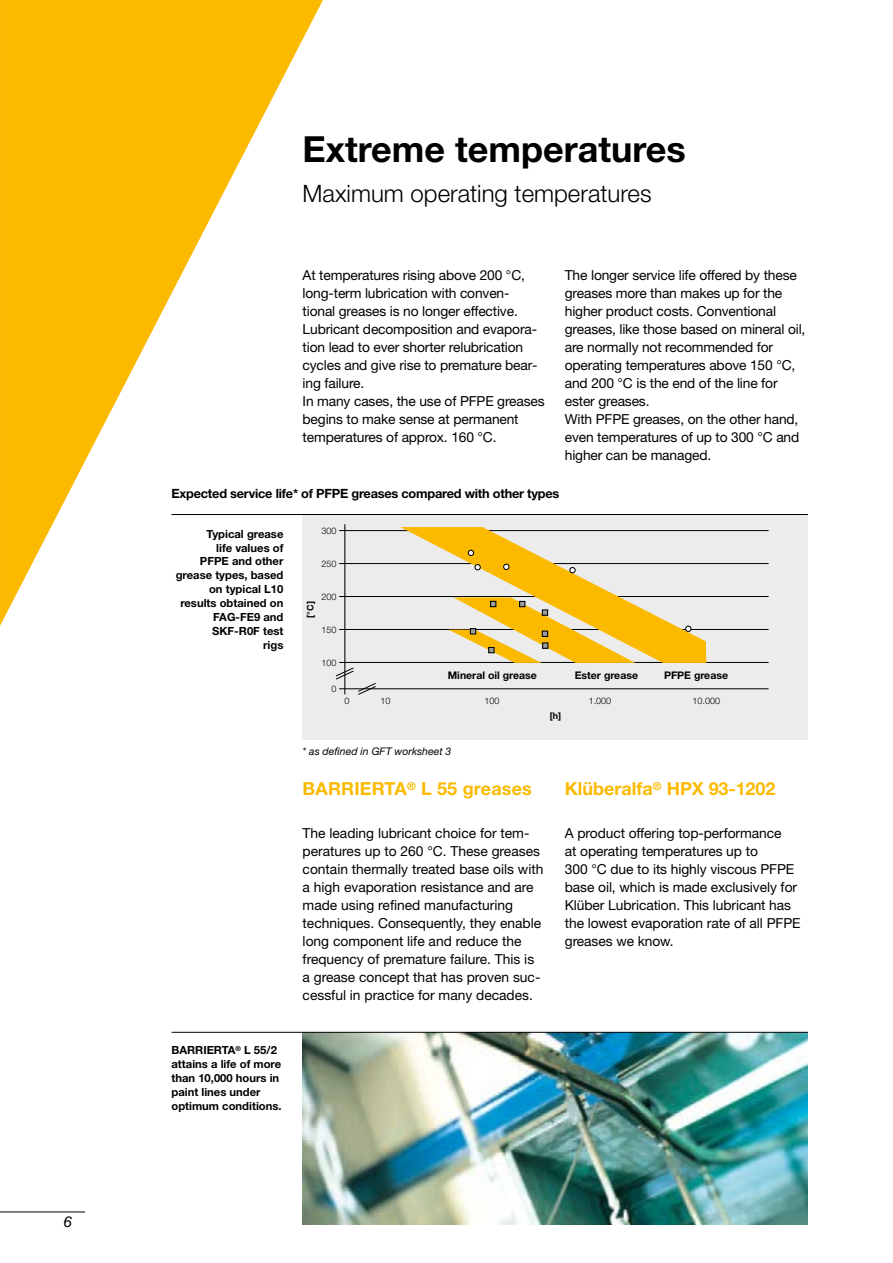
<style>
.page{position:relative;width:893px;height:1263px;background:#fff}
.page>*{position:absolute;margin:0;border:0;box-sizing:border-box;transform-origin:0 0}
.t1{font:700 36px "Helvetica Neue LT";color:#000}
.t2{font:300 24px "Helvetica Neue LT";color:#000}
.t3{font:700 18px "Helvetica Neue LT";color:#fbba00}
.t4{font:italic 15px "Helvetica Neue LT";color:#000}
.t5{font:13.8px/18px "Helvetica Neue LT";letter-spacing:-.01em;color:#000}
.t6{font:700 12.75px "Helvetica Neue LT";letter-spacing:-.015em;color:#000}
.t7{font:700 11.25px/13.8px "Helvetica Neue LT";color:#000}
.t8{font:700 10.5px "Helvetica Neue LT";color:#000}
.t9{font:italic 10.5px "Helvetica Neue LT";color:#000}
.t10{font:300 9px "Helvetica Neue LT";color:#000}
.t11{font:700 9px "Helvetica Neue LT";color:#000}
</style>
<div class="page">
<svg style="left:0;top:0;width:323px;height:626px;fill:#fbba00"></svg>
<img style="left:303px;top:1033px;width:505px;height:192px">
<hr style="left:171px;top:1032px;width:637px;height:1px;background:#000">
<div style="left:303px;top:514px;width:505px;height:226px;background:#ececed"></div>
<hr style="left:339px;top:530px;width:430px;height:1px;background:#000">
<hr style="left:339px;top:563px;width:430px;height:1px;background:#000">
<hr style="left:339px;top:596px;width:430px;height:1px;background:#000">
<hr style="left:339px;top:629px;width:430px;height:1px;background:#000">
<hr style="left:339px;top:662px;width:430px;height:1px;background:#000">
<hr style="left:339px;top:688px;width:430px;height:1px;background:#000">
<hr style="left:344px;top:524px;width:1px;height:170px;background:#000">
<svg style="left:336px;top:667px;width:41px;height:28px"></svg>
<hr style="left:171px;top:514px;width:637px;height:1px;background:#000">
<svg style="left:400px;top:527px;width:306px;height:136px"></svg>
<div style="left:542px;top:642px;width:6px;height:7px;border:1px solid #000"></div>
<hr style="left:0;top:1212px;width:85px;height:1px;background:#000">
<p class="t4" style="left:64px;top:1212px;width:10px">6</p>
<h1 class="t1" style="left:303px;top:127px;width:385px">Extreme temperatures</h1>
<h2 class="t2" style="left:303px;top:179px;width:350px">Maximum operating temperatures</h2>
<p class="t5" style="left:303px;top:266px;width:244px">At temperatures rising above 200 °C, long-term lubrication with conven&shy;tional greases is no longer effective.<br>Lubricant decomposition and evapora&shy;tion lead to ever shorter relubrication cycles and give rise to premature bear&shy;ing failure.<br>In many cases, the use of PFPE greases begins to make sense at permanent temperatures of approx. 160 °C.</p>
<p class="t5" style="left:565px;top:266px;width:242px">The longer service life offered by these greases more than makes up for the higher product costs. Conventional greases, like those based on mineral oil, are normally not recommended for operating temperatures above 150 °C, and 200 °C is the end of the line for ester greases.<br>With PFPE greases, on the other hand, even temperatures of up to 300 °C and higher can be managed.</p>
<p class="t6" style="left:171px;top:486px;width:389px">Expected service life* of PFPE greases compared with other types</p>
<p class="t10" style="left:321px;top:526px;width:17px">300</p>
<p class="t10" style="left:321px;top:559px;width:17px">250</p>
<p class="t10" style="left:321px;top:592px;width:17px">200</p>
<p class="t10" style="left:321px;top:625px;width:17px">150</p>
<p class="t10" style="left:321px;top:658px;width:17px">100</p>
<p class="t10" style="left:331px;top:683px;width:7px">0</p>
<p class="t10" style="left:345px;top:696px;width:7px">0</p>
<p class="t10" style="left:380px;top:696px;width:11px">10</p>
<p class="t10" style="left:484px;top:696px;width:17px">100</p>
<p class="t10" style="left:589px;top:696px;width:24px">1.000</p>
<p class="t10" style="left:692px;top:696px;width:29px">10.000</p>
<p class="t7" style="left:176px;top:527px;width:109px;text-align:right">Typical grease<br>life values of<br>PFPE and other grease types, based on typical L10 results obtained on<br>FAG-FE9 and<br>SKF-R0F test<br>rigs</p>
<p class="t11" style="left:305px;top:618px;width:18px;rotate:-90deg">[°C]</p>
<p class="t8" style="left:448px;top:668px;width:91px">Mineral oil grease</p>
<p class="t8" style="left:575px;top:668px;width:65px">Ester grease</p>
<p class="t8" style="left:664px;top:668px;width:65px">PFPE grease</p>
<p class="t9" style="left:303px;top:745px;width:150px">* as defined in GFT worksheet 3</p>
<h3 class="t3" style="left:303px;top:778px;width:231px">BARRIERTA<sup>®</sup> L 55 greases</h3>
<p class="t11" style="left:550px;top:710px;width:13px">[h]</p>
<h3 class="t3" style="left:565px;top:778px;width:212px">Klüberalfa<sup>®</sup> HPX 93-1202</h3>
<p class="t7" style="left:171px;top:1043px;width:112px">BARRIERTA<sup>®</sup> L 55/2 attains a life of more than 10,000 hours in paint lines under optimum conditions.</p>
<p class="t5" style="left:303px;top:824px;width:242px">The leading lubricant choice for tem&shy;peratures up to 260 °C. These greases contain thermally treated base oils with a high evaporation resistance and are made using refined manufacturing techniques. Consequently, they enable long component life and reduce the frequency of premature failure. This is a grease concept that has proven suc&shy;cessful in practice for many decades.</p>
<p class="t5" style="left:565px;top:824px;width:237px">A product offering top-performance<br>at operating temperatures up to<br>300 °C due to its highly viscous PFPE base oil, which is made exclusively for Klüber Lubrication. This lubricant has the lowest evaporation rate of all PFPE greases we know.</p>
</div>
